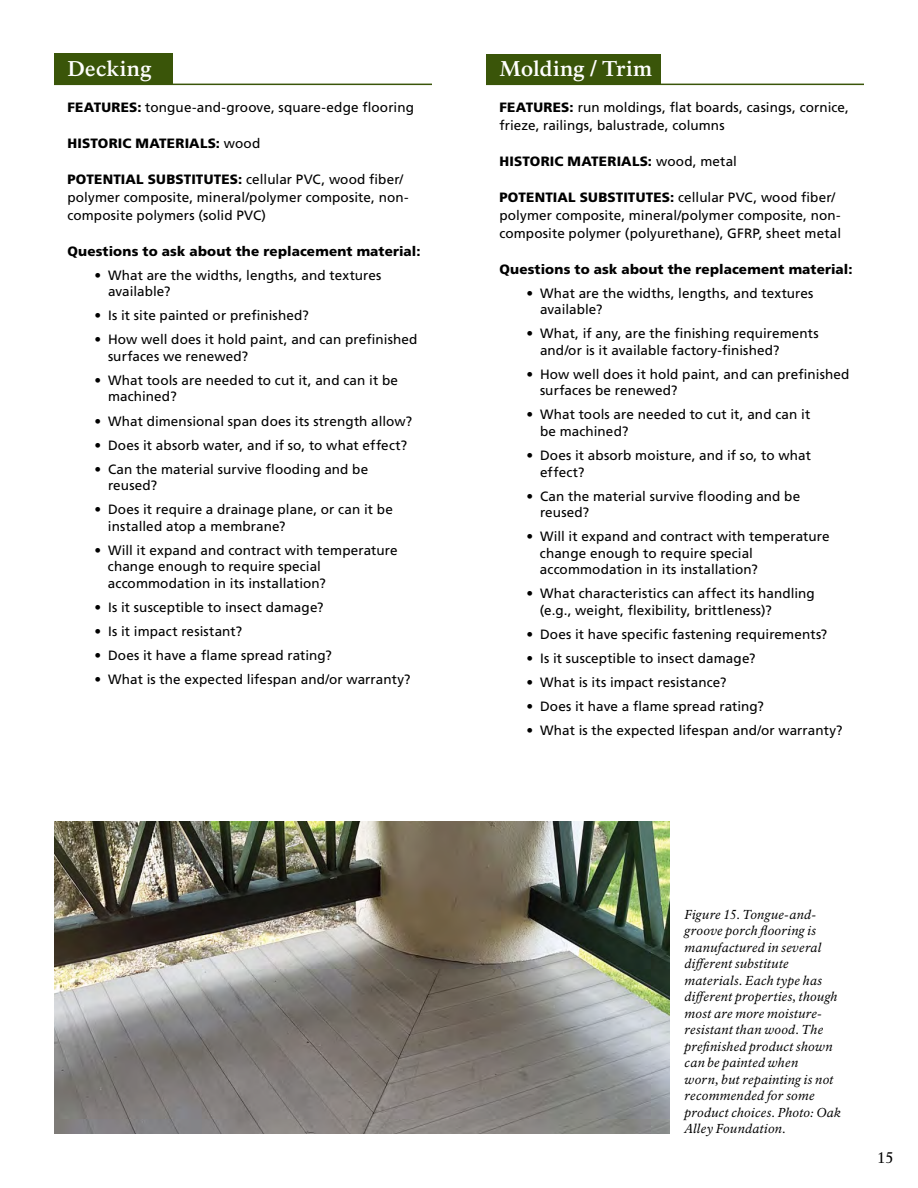
<style>
.page{position:relative;width:918px;height:1188px;background:#fff}
.page>*{position:absolute;margin:0;border:0;box-sizing:border-box;transform-origin:0 0}
._508_Featured_Materi{font:700 21px "NPS Rawlinson OT";letter-spacing:.015em;color:#fff}
.t1{font:15px "NPS Rawlinson OT";color:#000}
._508_historic_materi{font:13.5px/16.5px "Frutiger LT Std";letter-spacing:.01em;color:#000}
._508_appendix_inset{font:13.5px/18px "Frutiger LT Std";letter-spacing:.01em;color:#000}
._508_appendix_inset-2{font:900 13.5px "Frutiger LT Std";letter-spacing:.01em;color:#000}
._508_Photo_captions{font:italic 12.75px/16.5px "NPS Rawlinson OT";letter-spacing:.02em;color:#000}
.s1{font-weight:900}
.s2{font-weight:400}
</style>
<div class="page">
<div style="left:486px;top:54px;width:175px;height:30px;background:#3a5509"></div>
<div style="left:54px;top:54px;width:119px;height:30px;background:#3a5509"></div>
<img style="left:54px;top:821px;width:616px;height:313px">
<hr style="left:54px;top:84px;width:378px;height:1px;background:#3a5509">
<hr style="left:486px;top:84px;width:378px;height:1px;background:#3a5509">
<p class="_508_Featured_Materi" style="left:68px;top:56px;width:85px">Decking</p>
<p class="_508_appendix_inset" style="left:68px;top:98px;width:348px"><span class="s1">FEATURES:</span> tongue-and-groove, square-edge flooring</p>
<p class="_508_appendix_inset-2" style="left:68px;top:135px;width:194px">HISTORIC MATERIALS: <span class="s2">wood</span></p>
<p class="_508_appendix_inset" style="left:68px;top:170px;width:343px"><span class="s1">POTENTIAL SUBSTITUTES:</span> cellular PVC, wood fiber/ polymer composite, mineral/polymer composite, non&shy;composite polymers (solid PVC)</p>
<p class="_508_appendix_inset-2" style="left:68px;top:243px;width:355px">Questions to ask about the replacement material:</p>
<p class="_508_historic_materi" style="left:108px;top:267px;width:275px;text-indent:-14px">• What are the widths, lengths, and textures available?</p>
<p class="_508_historic_materi" style="left:94px;top:307px;width:216px">• Is it site painted or prefinished?</p>
<p class="_508_historic_materi" style="left:108px;top:332px;width:311px;text-indent:-14px">• How well does it hold paint, and can prefinished surfaces we renewed?</p>
<p class="_508_historic_materi" style="left:108px;top:372px;width:292px;text-indent:-14px">• What tools are needed to cut it, and can it be machined?</p>
<p class="_508_historic_materi" style="left:94px;top:413px;width:319px">• What dimensional span does its strength allow?</p>
<p class="_508_historic_materi" style="left:94px;top:437px;width:314px">• Does it absorb water, and if so, to what effect?</p>
<p class="_508_historic_materi" style="left:108px;top:461px;width:262px;text-indent:-14px">• Can the material survive flooding and be reused?</p>
<p class="_508_historic_materi" style="left:108px;top:501px;width:286px;text-indent:-13px">• Does it require a drainage plane, or can it be installed atop a membrane?</p>
<p class="_508_historic_materi" style="left:108px;top:542px;width:291px;text-indent:-13px">• Will it expand and contract with temperature change enough to require special accommodation in its installation?</p>
<p class="_508_historic_materi" style="left:94px;top:599px;width:231px">• Is it susceptible to insect damage?</p>
<p class="_508_historic_materi" style="left:94px;top:623px;width:149px">• Is it impact resistant?</p>
<p class="_508_historic_materi" style="left:94px;top:647px;width:239px">• Does it have a flame spread rating?</p>
<p class="_508_historic_materi" style="left:94px;top:671px;width:317px">• What is the expected lifespan and/or warranty?</p>
<p class="_508_Featured_Materi" style="left:500px;top:56px;width:154px">Molding / Trim</p>
<p class="_508_appendix_inset" style="left:500px;top:98px;width:351px"><span class="s1">FEATURES:</span> run moldings, flat boards, casings, cornice, frieze, railings, balustrade, columns</p>
<p class="_508_appendix_inset-2" style="left:500px;top:153px;width:239px">HISTORIC MATERIALS: <span class="s2">wood, metal</span></p>
<p class="_508_appendix_inset" style="left:500px;top:188px;width:343px"><span class="s1">POTENTIAL SUBSTITUTES:</span> cellular PVC, wood fiber/ polymer composite, mineral/polymer composite, non&shy;composite polymer (polyurethane), GFRP, sheet metal</p>
<p class="_508_appendix_inset-2" style="left:500px;top:261px;width:355px">Questions to ask about the replacement material:</p>
<p class="_508_historic_materi" style="left:540px;top:285px;width:275px;text-indent:-14px">• What are the widths, lengths, and textures available?</p>
<p class="_508_historic_materi" style="left:540px;top:325px;width:280px;text-indent:-14px">• What, if any, are the finishing requirements and/or is it available factory-finished?</p>
<p class="_508_historic_materi" style="left:540px;top:366px;width:311px;text-indent:-14px">• How well does it hold paint, and can prefinished surfaces be renewed?</p>
<p class="_508_historic_materi" style="left:540px;top:407px;width:272px;text-indent:-14px">• What tools are needed to cut it, and can it be machined?</p>
<p class="_508_historic_materi" style="left:540px;top:447px;width:272px;text-indent:-14px">• Does it absorb moisture, and if so, to what effect?</p>
<p class="_508_historic_materi" style="left:540px;top:488px;width:262px;text-indent:-14px">• Can the material survive flooding and be reused?</p>
<p class="_508_historic_materi" style="left:540px;top:528px;width:291px;text-indent:-13px">• Will it expand and contract with temperature change enough to require special accommodation in its installation?</p>
<p class="_508_historic_materi" style="left:540px;top:585px;width:276px;text-indent:-13px">• What characteristics can affect its handling (e.g., weight, flexibility, brittleness)?</p>
<p class="_508_historic_materi" style="left:526px;top:626px;width:302px">• Does it have specific fastening requirements?</p>
<p class="_508_historic_materi" style="left:526px;top:650px;width:231px">• Is it susceptible to insect damage?</p>
<p class="_508_historic_materi" style="left:526px;top:674px;width:201px">• What is its impact resistance?</p>
<p class="_508_historic_materi" style="left:526px;top:698px;width:239px">• Does it have a flame spread rating?</p>
<p class="_508_historic_materi" style="left:526px;top:722px;width:317px">• What is the expected lifespan and/or warranty?</p>
<p class="_508_Photo_captions" style="left:685px;top:906px;width:158px">Figure 15. Tongue-and&shy;groove porch flooring is manufactured in several different substitute materials. Each type has different properties, though most are more moisture&shy;resistant than wood. The prefinished product shown can be painted when<br>worn, but repainting is not recommended for some product choices. Photo: Oak<br>Alley Foundation.</p>
<p class="t1" style="left:878px;top:1149px;width:17px">15</p>
</div>
